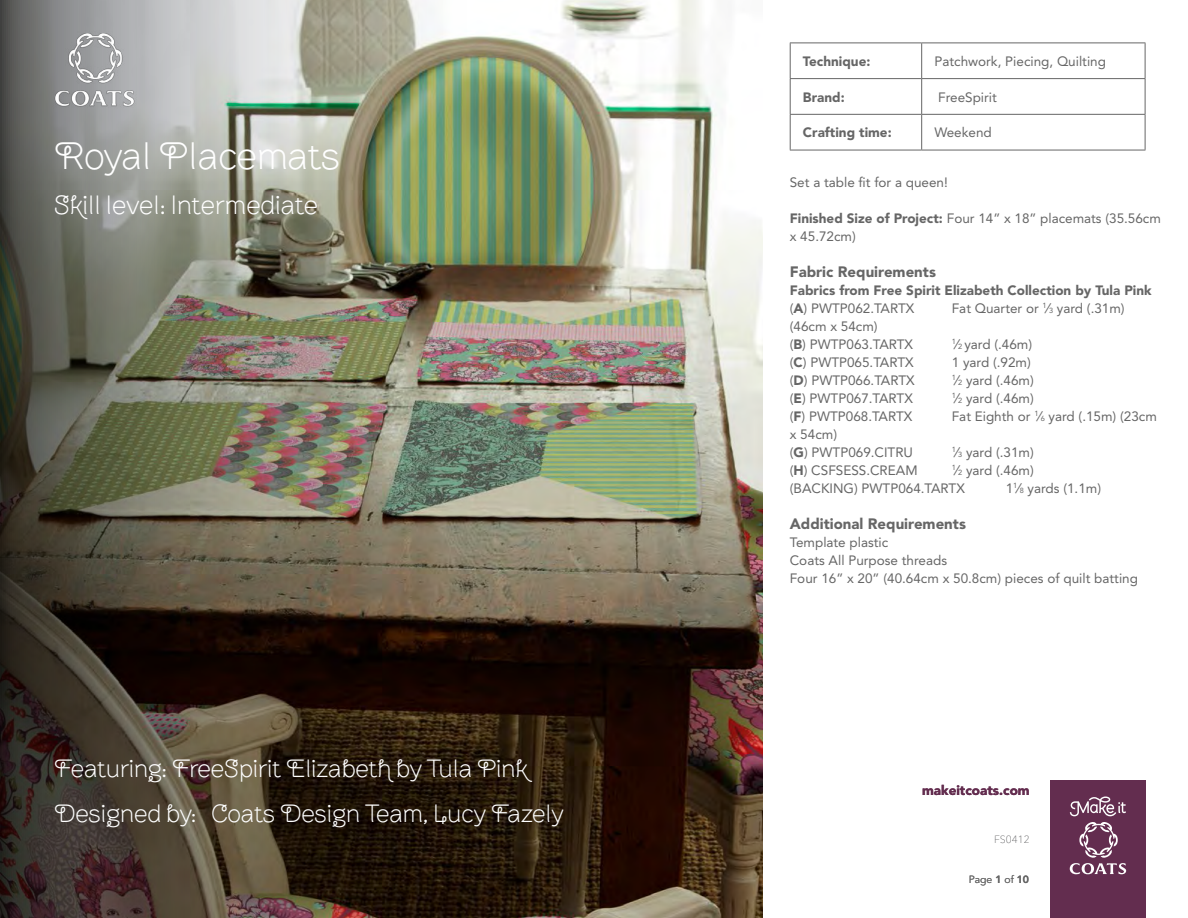
<style>
.page{position:relative;width:1188px;height:918px;background:#fff}
.page>*{position:absolute;margin:0;border:0;box-sizing:border-box;transform-origin:0 0}
.t1{font:300 39px "Brownstone Sans";letter-spacing:-.01em;color:#fff}
.t2{font:300 27px "Brownstone Sans";color:#fff}
.t3{font:300 25.5px/45px "Brownstone Sans";letter-spacing:-.005em;color:#fff}
.t4{font:900 15px "Avenir LT Std";color:#666}
.t5{font:13.5px/18px "Avenir LT Std";color:#666}
.t6{font:900 13.5px/18px "Avenir LT Std";color:#666}
.t7{font:900 13.5px "Avenir LT Std";color:#632d4f}
.t8{font:10.5px "Avenir LT Std";color:#666}
.t9{font:100 10.5px "Avenir Next LT Pro";color:#4c4c4e}
.s1{font-weight:900}
.s2{font-weight:400}
.s3{font-size:7.35px}
.s4{font-weight:800}
</style>
<div class="page">
<div style="left:1050px;top:781px;width:95px;height:137px;background:#632d4f"></div>
<svg style="left:1070px;top:797px;width:56px;height:77px"></svg>
<img style="left:504px;top:0;width:259px;height:918px">
<hr style="left:790px;top:43px;width:132px;height:1px;background:#666">
<hr style="left:790px;top:43px;width:1px;height:35px;background:#666">
<hr style="left:922px;top:43px;width:223px;height:1px;background:#666">
<hr style="left:921px;top:43px;width:1px;height:35px;background:#666">
<hr style="left:1145px;top:43px;width:1px;height:35px;background:#666">
<hr style="left:790px;top:78px;width:132px;height:1px;background:#666">
<hr style="left:790px;top:79px;width:1px;height:35px;background:#666">
<hr style="left:922px;top:78px;width:223px;height:1px;background:#666">
<hr style="left:921px;top:79px;width:1px;height:35px;background:#666">
<hr style="left:1145px;top:79px;width:1px;height:35px;background:#666">
<hr style="left:790px;top:114px;width:132px;height:1px;background:#666">
<hr style="left:790px;top:115px;width:1px;height:35px;background:#666">
<hr style="left:922px;top:114px;width:223px;height:1px;background:#666">
<hr style="left:921px;top:115px;width:1px;height:35px;background:#666">
<hr style="left:1145px;top:115px;width:1px;height:35px;background:#666">
<hr style="left:790px;top:150px;width:132px;height:1px;background:#666">
<hr style="left:922px;top:150px;width:223px;height:1px;background:#666">
<img style="left:0;top:0;width:504px;height:918px">
<img style="left:41px;top:18px;width:107px;height:106px">
<h1 class="t1" style="left:54px;top:132px;width:287px">Royal Placemats</h1>
<h2 class="t2" style="left:54px;top:188px;width:266px">Skill level: Intermediate</h2>
<h3 class="t3" style="left:54px;top:745px;width:511px">Featuring: FreeSpirit Elizabeth by Tula Pink<br>Designed by: Coats Design Team, Lucy Fazely</h3>
<p class="t6" style="left:803px;top:52px;width:69px">Technique:</p>
<p class="t5" style="left:934px;top:52px;width:173px">Patchwork, Piecing, Quilting</p>
<p class="t6" style="left:803px;top:88px;width:43px">Brand:</p>
<p class="t5" style="left:938px;top:88px;width:60px">FreeSpirit</p>
<p class="t6" style="left:803px;top:124px;width:90px">Crafting time:</p>
<p class="t5" style="left:934px;top:124px;width:59px">Weekend</p>
<p class="t5" style="left:790px;top:173px;width:160px">Set a table fit for a queen!</p>
<p class="t5" style="left:790px;top:209px;width:373px"><span class="s1">Finished Size of Project:</span> Four 14” x 18” placemats (35.56cm x 45.72cm)</p>
<p class="t4" style="left:790px;top:262px;width:148px">Fabric Requirements</p>
<p class="t6" style="left:790px;top:281px;width:363px">Fabrics from Free Spirit Elizabeth Collection by Tula Pink <span class="s2">(</span>A<span class="s2">) PWTP062.TARTX</span></p>
<p class="t5" style="left:952px;top:299px;width:174px">Fat Quarter or <sup>1</sup>⁄<span class="s3">3</span> yard (.31m)</p>
<p class="t5" style="left:790px;top:317px;width:125px">(46cm x 54cm)<br>(<span class="s1">B</span>) PWTP063.TARTX</p>
<p class="t5" style="left:952px;top:335px;width:82px"><sup>1</sup>⁄<span class="s3">2</span> yard (.46m)</p>
<p class="t5" style="left:790px;top:353px;width:125px">(<span class="s1">C</span>) PWTP065.TARTX</p>
<p class="t5" style="left:952px;top:353px;width:81px">1 yard (.92m)</p>
<p class="t5" style="left:790px;top:371px;width:126px">(<span class="s1">D</span>) PWTP066.TARTX</p>
<p class="t5" style="left:952px;top:371px;width:84px"><sup>1</sup>⁄<span class="s3">2</span> yard (.46m)</p>
<p class="t5" style="left:790px;top:389px;width:125px">(<span class="s1">E</span>) PWTP067.TARTX</p>
<p class="t5" style="left:952px;top:389px;width:84px"><sup>1</sup>⁄<span class="s3">2</span> yard (.46m)</p>
<p class="t5" style="left:790px;top:407px;width:124px">(<span class="s1">F</span>) PWTP068.TARTX</p>
<p class="t5" style="left:952px;top:407px;width:207px">Fat Eighth or <sup>1</sup>⁄<span class="s3">6</span> yard (.15m) (23cm</p>
<p class="t5" style="left:790px;top:425px;width:125px">x 54cm)<br>(<span class="s1">G</span>) PWTP069.CITRU</p>
<p class="t5" style="left:952px;top:443px;width:84px"><sup>1</sup>⁄<span class="s3">3</span> yard (.31m)</p>
<p class="t5" style="left:790px;top:461px;width:246px;text-indent:162px"><sup>1</sup>⁄<span class="s3">2</span> yard (.46m) (BACKING) PWTP064.TARTX</p>
<p class="t5" style="left:790px;top:461px;width:129px">(<span class="s1">H</span>) CSFSESS.CREAM</p>
<p class="t5" style="left:1006px;top:479px;width:97px">1<sup>1</sup>⁄<span class="s3">8</span> yards (1.1m)</p>
<p class="t4" style="left:790px;top:514px;width:178px">Additional Requirements</p>
<p class="t5" style="left:790px;top:533px;width:350px">Template plastic<br>Coats All Purpose threads<br>Four 16” x 20” (40.64cm x 50.8cm) pieces of quilt batting</p>
<p class="t7" style="left:922px;top:782px;width:109px">makeitcoats.com</p>
<p class="t9" style="left:994px;top:833px;width:37px">FS0412</p>
<p class="t8" style="left:969px;top:874px;width:62px">Page <span class="s4">1</span> of <span class="s4">10</span></p>
</div>
